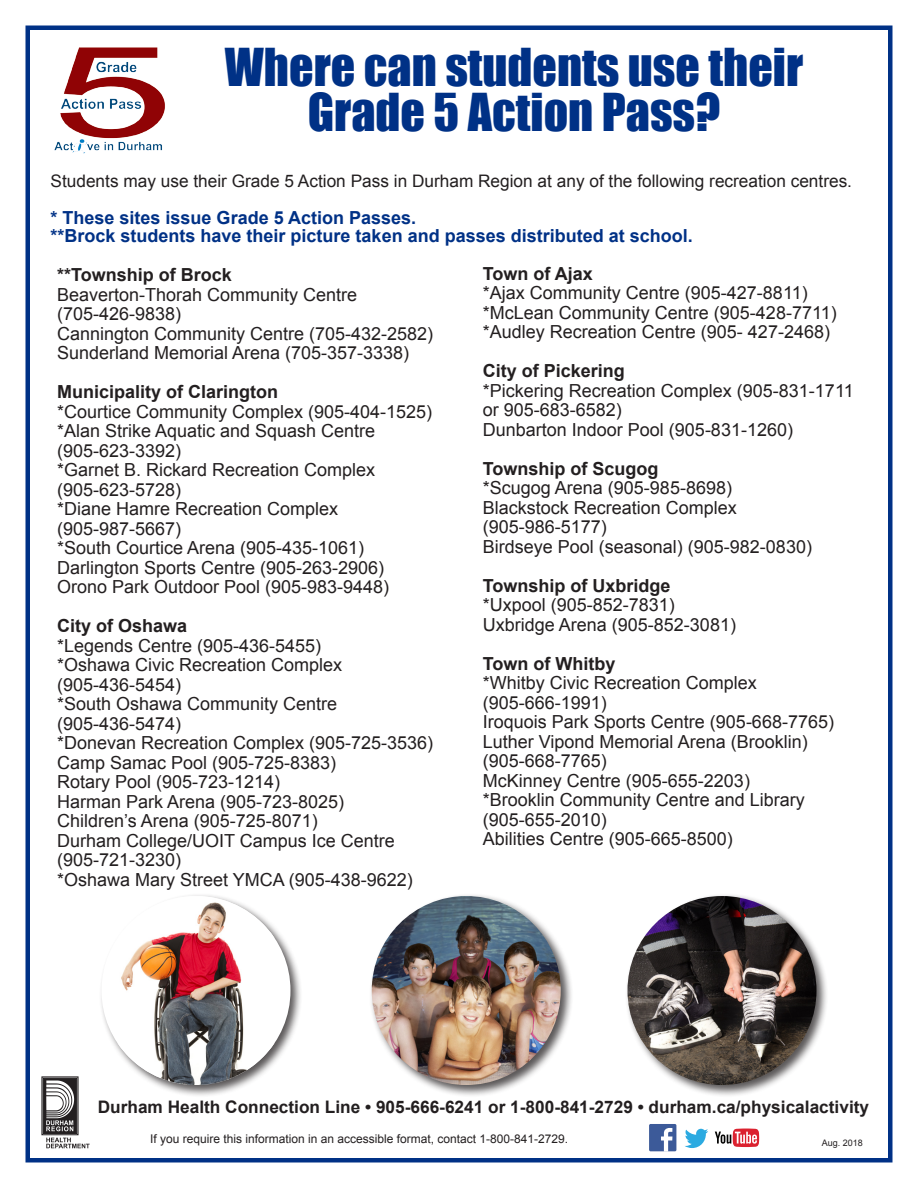
<style>
.page{position:relative;width:918px;height:1188px;background:#fff}
.page>*{position:absolute;margin:0;border:0;box-sizing:border-box;transform-origin:0 0}
.t1{font:48px "Impact";color:#003186}
.Text_Arial_12_pt{font:18px/19.5px "Arial";color:#231f20}
.Text_Arial_12_pt-2{font:700 18px "Arial";color:#231f20}
.Text_Arial_12_pt_Blu{font:700 18px "Arial";color:#003186}
.t2{font:17.25px "Arial";color:#231f20}
.DHCL_Info{font:700 17.25px "Arial";color:#231f20}
.Accessible_Statement{font:12px "Arial";color:#231f20}
.date{font:9px "Arial";color:#231f20}
</style>
<div class="page">
<img style="left:54px;top:47px;width:111px;height:107px">
<div style="left:98px;top:893px;width:205px;height:205px;background:#231f20;opacity:.75"></div>
<div style="left:102px;top:896px;width:189px;height:189px;background:#fff;border-radius:50%"></div>
<img style="left:118px;top:896px;width:156px;height:189px">
<div style="left:369px;top:893px;width:204px;height:205px;background:#231f20;opacity:.75"></div>
<img style="left:372px;top:896px;width:189px;height:189px;border-radius:94px">
<div style="left:624px;top:893px;width:205px;height:205px;background:#231f20;opacity:.75"></div>
<img style="left:627px;top:896px;width:189px;height:189px;border-radius:94px">
<div style="left:26px;top:26px;width:866px;height:1136px;border:4px solid #003186"></div>
<div style="left:42px;top:1077px;width:36px;height:58px;border:1px solid #231f20"></div>
<svg style="left:43px;top:1078px;width:34px;height:56px"></svg>
<svg style="left:46px;top:1081px;width:28px;height:50px"></svg>
<svg style="left:46px;top:1138px;width:44px;height:10px"></svg>
<div style="left:649px;top:1124px;width:27px;height:27px;background:#3c5a99;border-radius:2px"></div>
<svg style="left:661px;top:1128px;width:11px;height:24px"></svg>
<svg style="left:685px;top:1129px;width:23px;height:19px"></svg>
<svg style="left:715px;top:1129px;width:44px;height:18px"></svg>
<h1 class="t1" style="left:225px;top:30px;width:580px">Where can students use their</h1>
<h1 class="t1" style="left:308px;top:75px;width:414px">Grade 5 Action Pass?</h1>
<h2 class="t2" style="left:51px;top:170px;width:803px">Students may use their Grade 5 Action Pass in Durham Region at any of the following recreation centres.</h2>
<p class="Text_Arial_12_pt_Blu" style="left:51px;top:206px;width:367px">* These sites issue Grade 5 Action Passes.</p>
<p class="Text_Arial_12_pt_Blu" style="left:51px;top:224px;width:644px">**Brock students have their picture taken and passes distributed at school.</p>
<p class="Text_Arial_12_pt-2" style="left:57px;top:263px;width:176px">**Township of Brock</p>
<p class="Text_Arial_12_pt" style="left:57px;top:285px;width:302px">Beaverton-Thorah Community Centre</p>
<p class="Text_Arial_12_pt" style="left:57px;top:304px;width:126px">(705-426-9838)</p>
<p class="Text_Arial_12_pt" style="left:57px;top:324px;width:378px">Cannington Community Centre (705-432-2582)</p>
<p class="Text_Arial_12_pt" style="left:57px;top:343px;width:354px">Sunderland Memorial Arena (705-357-3338)</p>
<p class="Text_Arial_12_pt-2" style="left:57px;top:380px;width:223px">Municipality of Clarington</p>
<p class="Text_Arial_12_pt" style="left:57px;top:402px;width:377px">*Courtice Community Complex (905-404-1525)</p>
<p class="Text_Arial_12_pt" style="left:57px;top:421px;width:320px">*Alan Strike Aquatic and Squash Centre</p>
<p class="Text_Arial_12_pt" style="left:57px;top:441px;width:126px">(905-623-3392)</p>
<p class="Text_Arial_12_pt" style="left:57px;top:460px;width:320px">*Garnet B. Rickard Recreation Complex</p>
<p class="Text_Arial_12_pt" style="left:57px;top:480px;width:126px">(905-623-5728)</p>
<p class="Text_Arial_12_pt" style="left:57px;top:499px;width:283px">*Diane Hamre Recreation Complex</p>
<p class="Text_Arial_12_pt" style="left:57px;top:519px;width:126px">(905-987-5667)</p>
<p class="Text_Arial_12_pt" style="left:57px;top:538px;width:309px">*South Courtice Arena (905-435-1061)</p>
<p class="Text_Arial_12_pt" style="left:57px;top:558px;width:329px">Darlington Sports Centre (905-263-2906)</p>
<p class="Text_Arial_12_pt" style="left:57px;top:577px;width:334px">Orono Park Outdoor Pool (905-983-9448)</p>
<p class="Text_Arial_12_pt-2" style="left:57px;top:614px;width:132px">City of Oshawa</p>
<p class="Text_Arial_12_pt" style="left:57px;top:636px;width:266px">*Legends Centre (905-436-5455)</p>
<p class="Text_Arial_12_pt" style="left:57px;top:655px;width:287px">*Oshawa Civic Recreation Complex</p>
<p class="Text_Arial_12_pt" style="left:57px;top:675px;width:126px">(905-436-5454)</p>
<p class="Text_Arial_12_pt" style="left:57px;top:694px;width:282px">*South Oshawa Community Centre</p>
<p class="Text_Arial_12_pt" style="left:57px;top:714px;width:126px">(905-436-5474)</p>
<p class="Text_Arial_12_pt" style="left:57px;top:733px;width:378px">*Donevan Recreation Complex (905-725-3536)</p>
<p class="Text_Arial_12_pt" style="left:57px;top:753px;width:281px">Camp Samac Pool (905-725-8383)</p>
<p class="Text_Arial_12_pt" style="left:57px;top:772px;width:225px">Rotary Pool (905-723-1214)</p>
<p class="Text_Arial_12_pt" style="left:57px;top:792px;width:289px">Harman Park Arena (905-723-8025)</p>
<p class="Text_Arial_12_pt" style="left:57px;top:811px;width:262px">Children’s Arena (905-725-8071)</p>
<p class="Text_Arial_12_pt" style="left:57px;top:831px;width:339px">Durham College/UOIT Campus Ice Centre (905-721-3230)</p>
<p class="Text_Arial_12_pt" style="left:57px;top:870px;width:357px">*Oshawa Mary Street YMCA (905-438-9622)</p>
<p class="Text_Arial_12_pt-2" style="left:483px;top:261px;width:111px">Town of Ajax</p>
<p class="Text_Arial_12_pt" style="left:483px;top:283px;width:326px">*Ajax Community Centre (905-427-8811)</p>
<p class="Text_Arial_12_pt" style="left:483px;top:303px;width:355px">*McLean Community Centre (905-428-7711)</p>
<p class="Text_Arial_12_pt" style="left:483px;top:322px;width:349px">*Audley Recreation Centre (905- 427-2468)</p>
<p class="Text_Arial_12_pt-2" style="left:483px;top:359px;width:144px">City of Pickering</p>
<p class="Text_Arial_12_pt" style="left:483px;top:381px;width:372px">*Pickering Recreation Complex (905-831-1711 or 905-683-6582)</p>
<p class="Text_Arial_12_pt" style="left:483px;top:420px;width:312px">Dunbarton Indoor Pool (905-831-1260)</p>
<p class="Text_Arial_12_pt-2" style="left:483px;top:456px;width:177px">Township of Scugog</p>
<p class="Text_Arial_12_pt" style="left:483px;top:478px;width:251px">*Scugog Arena (905-985-8698)</p>
<p class="Text_Arial_12_pt" style="left:483px;top:498px;width:256px">Blackstock Recreation Complex</p>
<p class="Text_Arial_12_pt" style="left:483px;top:517px;width:126px">(905-986-5177)</p>
<p class="Text_Arial_12_pt" style="left:483px;top:537px;width:331px">Birdseye Pool (seasonal) (905-982-0830)</p>
<p class="Text_Arial_12_pt-2" style="left:483px;top:573px;width:189px">Township of Uxbridge</p>
<p class="Text_Arial_12_pt" style="left:483px;top:595px;width:194px">*Uxpool (905-852-7831)</p>
<p class="Text_Arial_12_pt" style="left:483px;top:615px;width:255px">Uxbridge Arena (905-852-3081)</p>
<p class="Text_Arial_12_pt-2" style="left:483px;top:651px;width:134px">Town of Whitby</p>
<p class="Text_Arial_12_pt" style="left:483px;top:673px;width:276px">*Whitby Civic Recreation Complex</p>
<p class="Text_Arial_12_pt" style="left:483px;top:693px;width:126px">(905-666-1991)</p>
<p class="Text_Arial_12_pt" style="left:483px;top:712px;width:353px">Iroquois Park Sports Centre (905-668-7765)</p>
<p class="Text_Arial_12_pt" style="left:483px;top:732px;width:326px">Luther Vipond Memorial Arena (Brooklin)</p>
<p class="Text_Arial_12_pt" style="left:483px;top:751px;width:126px">(905-668-7765)</p>
<p class="Text_Arial_12_pt" style="left:483px;top:771px;width:269px">McKinney Centre (905-655-2203)</p>
<p class="Text_Arial_12_pt" style="left:483px;top:790px;width:324px">*Brooklin Community Centre and Library</p>
<p class="Text_Arial_12_pt" style="left:483px;top:810px;width:126px">(905-655-2010)</p>
<p class="Text_Arial_12_pt" style="left:483px;top:829px;width:252px">Abilities Centre (905-665-8500)</p>
<p class="DHCL_Info" style="left:98px;top:1096px;width:773px">Durham Health Connection Line • 905-666-6241 or 1-800-841-2729 • durham.ca/physicalactivity</p>
<p class="Accessible_Statement" style="left:150px;top:1131px;width:420px">If you require this information in an accessible format, contact 1-800-841-2729.</p>
<p class="date" style="left:822px;top:1137px;width:43px">Aug. 2018</p>
</div>
